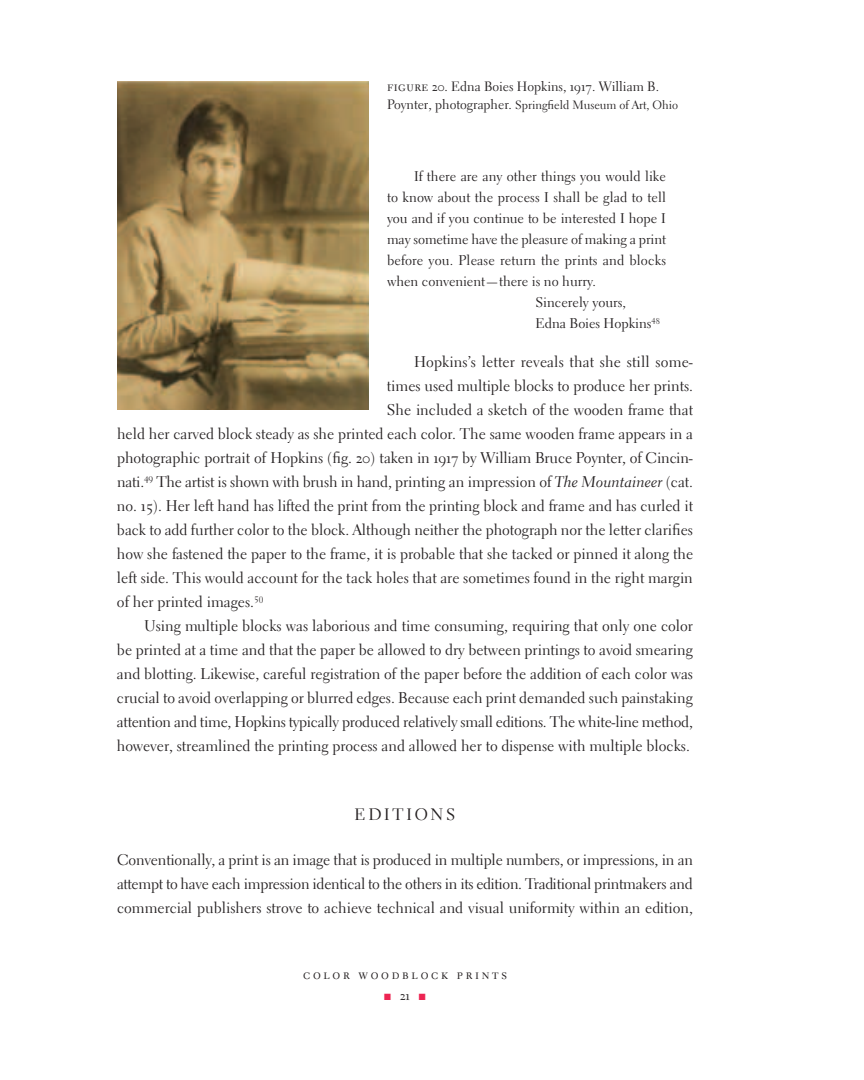
<style>
.page{position:relative;width:864px;height:1080px;background:#fff}
.page>*{position:absolute;margin:0;border:0;box-sizing:border-box;transform-origin:0 0}
.t1{font:16.5px "Electra LH";letter-spacing:.17em;color:#231f20}
.t2{font:15.45px/24px "Electra LH";color:#231f20;text-align:justify}
.t3{font:14.1px "Electra LH";color:#231f20}
.t4{font:13.5px "Electra LH";color:#231f20}
.t5{font:13.5px "Electra LH Regular SC";letter-spacing:.2em;color:#231f20}
.t6{font:12px "Electra LH";color:#231f20}
.s1{font-family:"Electra LH Regular SC"}
.s2{font-family:"Electra LH Regular Os F"}
.s3{font-size:13.5px}
.s4{font-family:"Electra LH Cursive"}
.s5{color:#ed2452}
</style>
<div class="page">
<img style="left:117px;top:81px;width:252px;height:329px">
<p class="t4" style="left:387px;top:81px;width:274px"><span class="s1">figure</span> <span class="s2">20</span>. Edna Boies Hopkins, <span class="s2">1917</span>. William B.</p>
<p class="t6" style="left:387px;top:100px;width:293px"><span class="s3">Poynter, photographer.</span> Springfield Museum of Art, Ohio</p>
<p class="t3" style="left:414px;top:171px;width:253px">If there are any other things you would like</p>
<p class="t3" style="left:387px;top:192px;width:281px">to know about the process I shall be glad to tell</p>
<p class="t3" style="left:387px;top:213px;width:280px">you and if you continue to be interested I hope I</p>
<p class="t3" style="left:387px;top:234px;width:281px">may sometime have the pleasure of making a print</p>
<p class="t3" style="left:387px;top:255px;width:281px">before you. Please return the prints and blocks</p>
<p class="t3" style="left:387px;top:276px;width:211px">when convenient—there is no hurry.</p>
<p class="t3" style="left:536px;top:297px;width:92px">Sincerely yours,</p>
<p class="t3" style="left:536px;top:318px;width:126px">Edna Boies Hopkins<sup>48</sup></p>
<p class="t2" style="left:414px;top:352px;width:280px">Hopkins’s letter reveals that she still some-</p>
<p class="t2" style="left:387px;top:376px;width:308px">times used multiple blocks to produce her prints.</p>
<p class="t2" style="left:387px;top:400px;width:308px">She included a sketch of the wooden frame that</p>
<p class="t2" style="left:117px;top:424px;width:577px">held her carved block steady as she printed each color. The same wooden frame appears in a</p>
<p class="t2" style="left:117px;top:448px;width:577px">photographic portrait of Hopkins (fig. <span class="s2">20</span>) taken in <span class="s2">1917</span> by William Bruce Poynter, of Cincin-</p>
<p class="t2" style="left:117px;top:472px;width:577px">nati.<sup>49</sup> The artist is shown with brush in hand, printing an impression of <span class="s4">The Mountaineer</span> (cat.</p>
<p class="t2" style="left:117px;top:496px;width:577px">no. <span class="s2">15</span>). Her left hand has lifted the print from the printing block and frame and has curled it</p>
<p class="t2" style="left:117px;top:520px;width:578px">back to add further color to the block. Although neither the photograph nor the letter clarifies</p>
<p class="t2" style="left:117px;top:544px;width:578px">how she fastened the paper to the frame, it is probable that she tacked or pinned it along the</p>
<p class="t2" style="left:117px;top:568px;width:577px">left side. This would account for the tack holes that are sometimes found in the right margin</p>
<p class="t2" style="left:117px;top:592px;width:148px">of her printed images.<sup>50</sup></p>
<p class="t2" style="left:144px;top:616px;width:550px">Using multiple blocks was laborious and time consuming, requiring that only one color</p>
<p class="t2" style="left:117px;top:640px;width:577px">be printed at a time and that the paper be allowed to dry between printings to avoid smearing</p>
<p class="t2" style="left:117px;top:664px;width:578px">and blotting. Likewise, careful registration of the paper before the addition of each color was</p>
<p class="t2" style="left:117px;top:688px;width:577px">crucial to avoid overlapping or blurred edges. Because each print demanded such painstaking</p>
<p class="t2" style="left:117px;top:712px;width:577px">attention and time, Hopkins typically produced relatively small editions. The white-line method,</p>
<p class="t2" style="left:117px;top:736px;width:574px">however, streamlined the printing process and allowed her to dispense with multiple blocks.</p>
<p class="t1" style="left:355px;top:808px;width:102px">EDITIONS</p>
<p class="t2" style="left:117px;top:850px;width:578px">Conventionally, a print is an image that is produced in multiple numbers, or impressions, in an attempt to have each impression identical to the others in its edition. Traditional printmakers and commercial publishers strove to achieve technical and visual uniformity within an edition,</p>
<p class="t5" style="left:303px;top:966px;width:205px">color woodblock prints</p>
<p class="t5" style="left:384px;top:987px;width:43px"><span class="s5">■</span>21<span class="s5">■</span></p>
</div>
